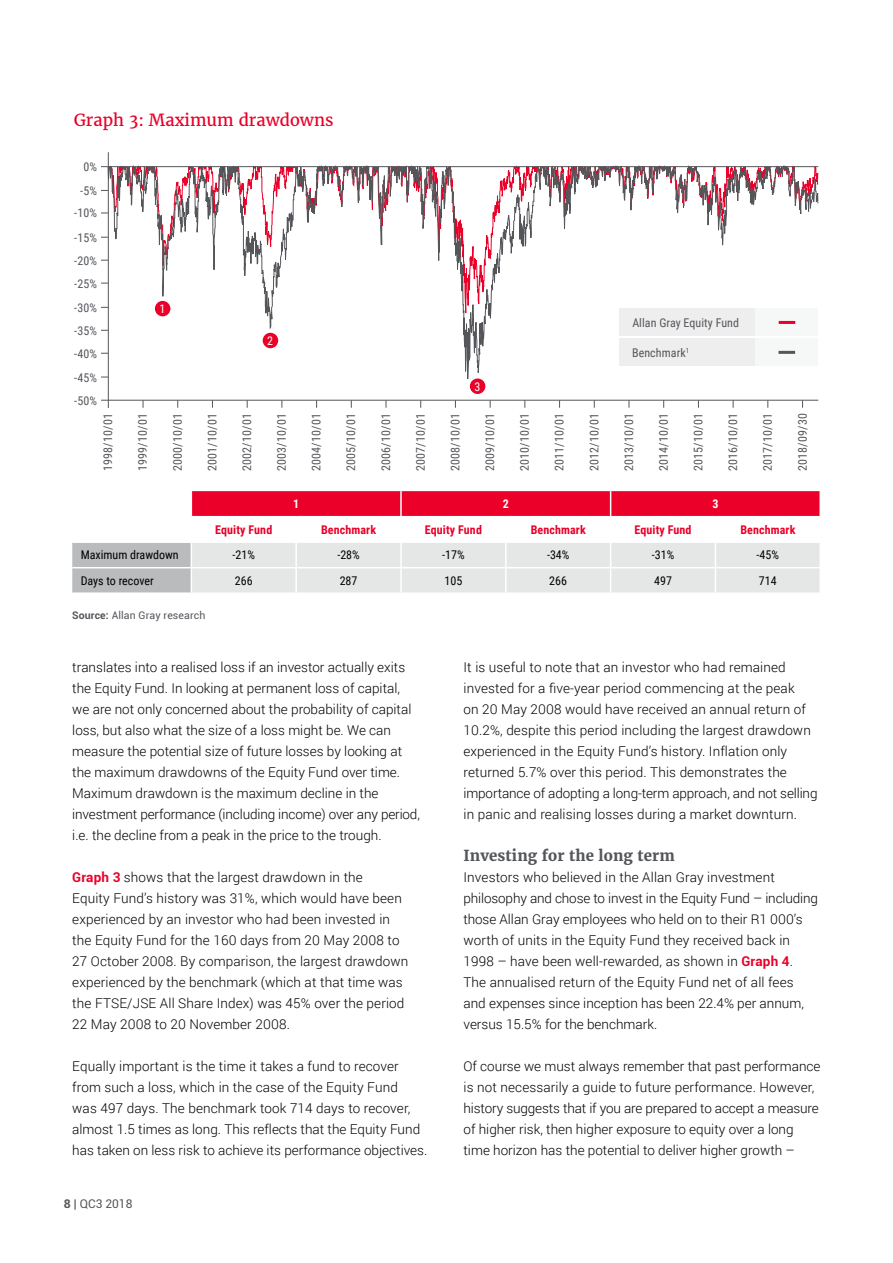
<style>
.page{position:relative;width:893px;height:1263px;background:#fff}
.page>*{position:absolute;margin:0;border:0;box-sizing:border-box;transform-origin:0 0}
.t1{font:16.5px "Merriweather";color:#ea0029}
.t2{font:700 15px "Merriweather";letter-spacing:.01em;color:#54565a}
.t3{font:300 13.5px/21px "Roboto";color:#000}
.t4{font:12px "Roboto Condensed";letter-spacing:.01em;color:#54565a}
.t5{font:12px "Roboto Condensed";color:#000}
.t6{font:700 12px "Roboto Condensed";letter-spacing:.01em;color:#ea0029}
.t7{font:12px "Roboto";color:#54565a}
.t8{font:700 12px "Roboto Condensed";color:#fff}
.t9{font:12px "Roboto Condensed";color:#fff}
.t10{font:10.5px "Roboto";letter-spacing:.01em;color:#54565a}
.s1{font-weight:700}
.s2{font-weight:700;color:#ea0029}
</style>
<div class="page">
<svg style="left:107px;top:152px;width:712px;height:256px"></svg>
<hr style="left:108px;top:152px;width:1px;height:256px;background:#54565a">
<hr style="left:101px;top:400px;width:717px;height:1px;background:#54565a">
<hr style="left:101px;top:166px;width:717px;height:1px;background:#54565a">
<div style="left:620px;top:338px;width:189px;height:28px;background:#eeeeef"></div>
<div style="left:620px;top:309px;width:189px;height:27px;background:#eeeeef"></div>
<div style="left:756px;top:309px;width:62px;height:27px;background:#f6f7f7"></div>
<hr style="left:779px;top:321px;width:16px;height:3px;background:#ea0029">
<div style="left:755px;top:338px;width:63px;height:28px;background:#f6f7f7"></div>
<hr style="left:778px;top:351px;width:17px;height:3px;background:#54565a">
<svg style="left:72px;top:491px;width:748px;height:102px"></svg>
<hr style="left:819px;top:517px;width:2px;height:24px;background:#fff">
<div style="left:155px;top:301px;width:15px;height:15px;background:#ea0029;border-radius:50%"></div>
<div style="left:263px;top:333px;width:15px;height:15px;background:#ea0029;border-radius:50%"></div>
<div style="left:470px;top:378px;width:15px;height:16px;background:#ea0029;border-radius:50%"></div>
<p class="t1" style="left:74px;top:110px;width:261px">Graph 3: Maximum drawdowns</p>
<p class="t4" style="left:83px;top:160px;width:15px">0%</p>
<p class="t4" style="left:80px;top:184px;width:18px">-5%</p>
<p class="t4" style="left:74px;top:206px;width:24px">-10%</p>
<p class="t4" style="left:74px;top:230px;width:24px">-15%</p>
<p class="t4" style="left:74px;top:253px;width:24px">-20%</p>
<p class="t4" style="left:74px;top:276px;width:24px">-25%</p>
<p class="t4" style="left:74px;top:301px;width:24px">-30%</p>
<p class="t4" style="left:74px;top:324px;width:24px">-35%</p>
<p class="t4" style="left:74px;top:347px;width:24px">-40%</p>
<p class="t4" style="left:74px;top:370px;width:24px">-45%</p>
<p class="t4" style="left:74px;top:394px;width:24px">-50%</p>
<p class="t9" style="left:159px;top:302px;width:7px">1</p>
<p class="t9" style="left:267px;top:334px;width:7px">2</p>
<p class="t9" style="left:474px;top:380px;width:7px">3</p>
<p class="t4" style="left:632px;top:316px;width:108px">Allan Gray Equity Fund</p>
<p class="t4" style="left:632px;top:346px;width:59px">Benchmark<sup>1</sup></p>
<p class="t4" style="left:101px;top:471px;width:59px;rotate:-90deg">1998/10/01</p>
<p class="t4" style="left:136px;top:471px;width:59px;rotate:-90deg">1999/10/01</p>
<p class="t4" style="left:171px;top:471px;width:59px;rotate:-90deg">2000/10/01</p>
<p class="t4" style="left:205px;top:471px;width:59px;rotate:-90deg">2001/10/01</p>
<p class="t4" style="left:240px;top:471px;width:59px;rotate:-90deg">2002/10/01</p>
<p class="t4" style="left:275px;top:471px;width:59px;rotate:-90deg">2003/10/01</p>
<p class="t4" style="left:309px;top:471px;width:59px;rotate:-90deg">2004/10/01</p>
<p class="t4" style="left:344px;top:471px;width:59px;rotate:-90deg">2005/10/01</p>
<p class="t4" style="left:379px;top:471px;width:59px;rotate:-90deg">2006/10/01</p>
<p class="t4" style="left:414px;top:471px;width:59px;rotate:-90deg">2007/10/01</p>
<p class="t4" style="left:448px;top:471px;width:59px;rotate:-90deg">2008/10/01</p>
<p class="t4" style="left:483px;top:471px;width:59px;rotate:-90deg">2009/10/01</p>
<p class="t4" style="left:518px;top:471px;width:59px;rotate:-90deg">2010/10/01</p>
<p class="t4" style="left:552px;top:471px;width:59px;rotate:-90deg">2011/10/01</p>
<p class="t4" style="left:587px;top:471px;width:59px;rotate:-90deg">2012/10/01</p>
<p class="t4" style="left:622px;top:471px;width:59px;rotate:-90deg">2013/10/01</p>
<p class="t4" style="left:657px;top:471px;width:59px;rotate:-90deg">2014/10/01</p>
<p class="t4" style="left:691px;top:471px;width:59px;rotate:-90deg">2015/10/01</p>
<p class="t4" style="left:726px;top:471px;width:59px;rotate:-90deg">2016/10/01</p>
<p class="t4" style="left:761px;top:471px;width:59px;rotate:-90deg">2017/10/01</p>
<p class="t4" style="left:795px;top:471px;width:59px;rotate:-90deg">2018/09/30</p>
<p class="t8" style="left:293px;top:497px;width:8px">1</p>
<p class="t8" style="left:503px;top:497px;width:8px">2</p>
<p class="t8" style="left:712px;top:497px;width:8px">3</p>
<p class="t6" style="left:215px;top:523px;width:59px">Equity Fund</p>
<p class="t6" style="left:321px;top:523px;width:57px">Benchmark</p>
<p class="t6" style="left:425px;top:523px;width:59px">Equity Fund</p>
<p class="t6" style="left:531px;top:523px;width:57px">Benchmark</p>
<p class="t6" style="left:634px;top:523px;width:59px">Equity Fund</p>
<p class="t6" style="left:740px;top:523px;width:57px">Benchmark</p>
<p class="t5" style="left:81px;top:548px;width:99px">Maximum drawdown</p>
<p class="t5" style="left:233px;top:548px;width:24px">-21%</p>
<p class="t5" style="left:337px;top:548px;width:24px">-28%</p>
<p class="t5" style="left:442px;top:548px;width:24px">-17%</p>
<p class="t5" style="left:547px;top:548px;width:24px">-34%</p>
<p class="t5" style="left:652px;top:548px;width:24px">-31%</p>
<p class="t5" style="left:757px;top:548px;width:24px">-45%</p>
<p class="t5" style="left:81px;top:574px;width:74px">Days to recover</p>
<p class="t5" style="left:235px;top:574px;width:19px">266</p>
<p class="t5" style="left:340px;top:574px;width:19px">287</p>
<p class="t5" style="left:444px;top:574px;width:19px">105</p>
<p class="t5" style="left:549px;top:574px;width:19px">266</p>
<p class="t5" style="left:654px;top:574px;width:19px">497</p>
<p class="t5" style="left:759px;top:574px;width:19px">714</p>
<p class="t10" style="left:72px;top:610px;width:135px"><span class="s1">Source:</span> Allan Gray research</p>
<p class="t3" style="left:72px;top:656px;width:349px">translates into a realised loss if an investor actually exits the Equity Fund. In looking at permanent loss of capital, we are not only concerned about the probability of capital loss, but also what the size of a loss might be. We can measure the potential size of future losses by looking at the maximum drawdowns of the Equity Fund over time.<br>Maximum drawdown is the maximum decline in the investment performance (including income) over any period, i.e. the decline from a peak in the price to the trough.</p>
<p class="t3" style="left:72px;top:866px;width:338px"><span class="s2">Graph 3</span> shows that the largest drawdown in the<br>Equity Fund’s history was 31%, which would have been experienced by an investor who had been invested in the Equity Fund for the 160 days from 20 May 2008 to 27 October 2008. By comparison, the largest drawdown experienced by the benchmark (which at that time was the FTSE/JSE All Share Index) was 45% over the period 22 May 2008 to 20 November 2008.</p>
<p class="t3" style="left:72px;top:1055px;width:357px">Equally important is the time it takes a fund to recover from such a loss, which in the case of the Equity Fund<br>was 497 days. The benchmark took 714 days to recover, almost 1.5 times as long. This reflects that the Equity Fund has taken on less risk to achieve its performance objectives.</p>
<p class="t7" style="left:64px;top:1197px;width:70px"><span class="s1">8</span> | QC3 2018</p>
<p class="t3" style="left:463px;top:656px;width:355px">It is useful to note that an investor who had remained invested for a five-year period commencing at the peak<br>on 20 May 2008 would have received an annual return of 10.2%, despite this period including the largest drawdown experienced in the Equity Fund’s history. Inflation only returned 5.7% over this period. This demonstrates the importance of adopting a long-term approach, and not selling in panic and realising losses during a market downturn.</p>
<p class="t2" style="left:463px;top:846px;width:213px">Investing for the long term</p>
<p class="t3" style="left:463px;top:866px;width:356px">Investors who believed in the Allan Gray investment philosophy and chose to invest in the Equity Fund – including those Allan Gray employees who held on to their R1 000’s worth of units in the Equity Fund they received back in 1998 – have been well-rewarded, as shown in <span class="s2">Graph 4</span>.<br>The annualised return of the Equity Fund net of all fees and expenses since inception has been 22.4% per annum, versus 15.5% for the benchmark.</p>
<p class="t3" style="left:463px;top:1055px;width:359px">Of course we must always remember that past performance is not necessarily a guide to future performance. However, history suggests that if you are prepared to accept a measure of higher risk, then higher exposure to equity over a long time horizon has the potential to deliver higher growth –</p>
</div>
